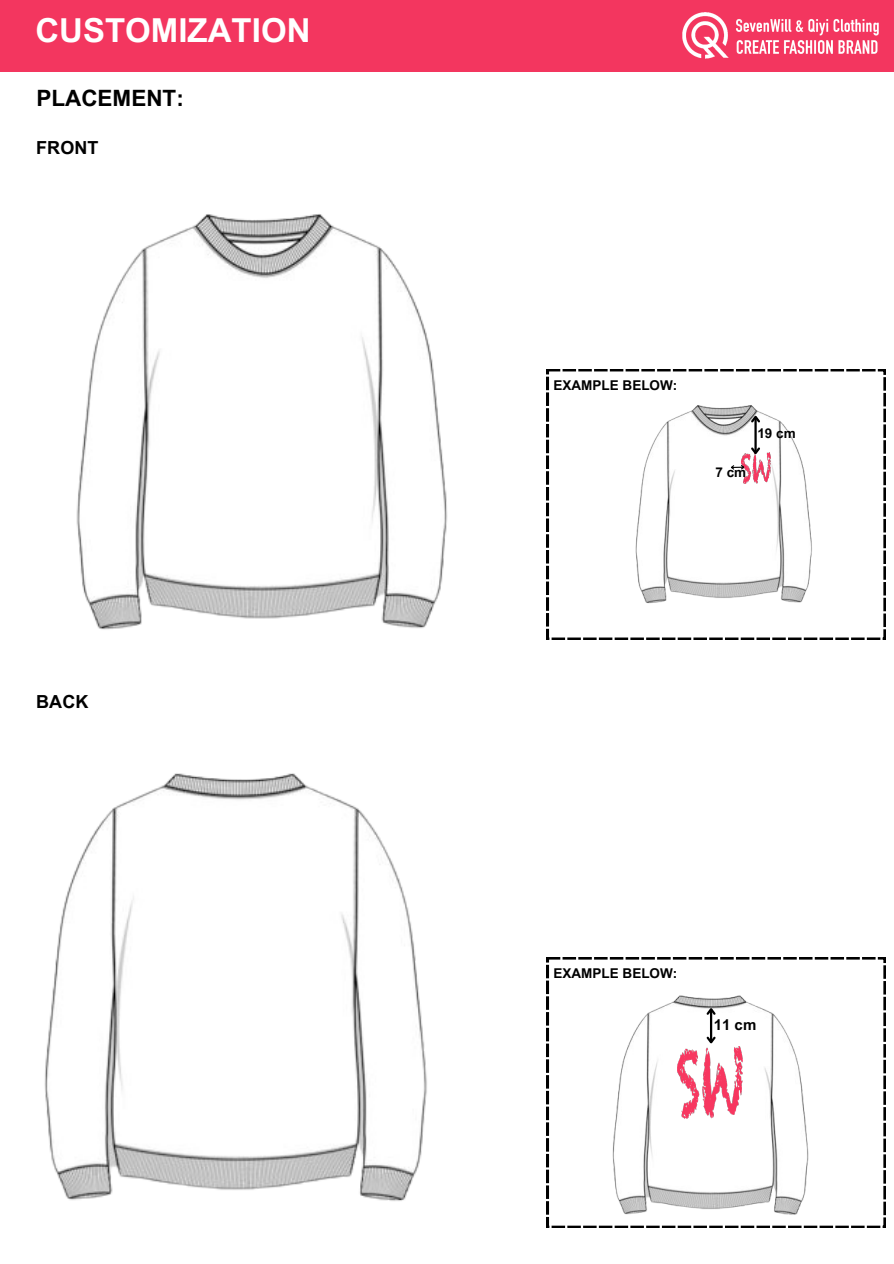
<style>
.page{position:relative;width:894px;height:1264px;background:#fff}
.page>*{position:absolute;margin:0;border:0;box-sizing:border-box;transform-origin:0 0}
.t1{font:700 33px "Arial MT Pro";color:#fff}
.t2{font:700 22.5px "Arial MT Pro";color:#000}
.t3{font:700 18px "Arial MT Pro";color:#000}
.t4{font:700 15px "Arial MT Pro";color:#000}
.t5{font:700 13.5px "Arial MT Pro";color:#000}
</style>
<div class="page">
<div style="left:0;top:0;width:893px;height:71px;background:#f3365f"></div>
<img style="left:76px;top:214px;width:372px;height:416px">
<img style="left:44px;top:773px;width:383px;height:428px">
<svg style="left:546px;top:369px;width:339px;height:270px"></svg>
<img style="left:740px;top:452px;width:30px;height:32px">
<hr style="left:754px;top:417px;width:2px;height:36px;background:#000">
<svg style="left:748px;top:445px;width:13px;height:12px"></svg>
<svg style="left:748px;top:413px;width:13px;height:11px"></svg>
<svg style="left:729px;top:464px;width:16px;height:7px"></svg>
<svg style="left:546px;top:957px;width:339px;height:270px"></svg>
<img style="left:677px;top:1046px;width:65px;height:72px">
<hr style="left:709px;top:1009px;width:3px;height:33px;background:#000">
<svg style="left:704px;top:1034px;width:13px;height:12px"></svg>
<svg style="left:704px;top:1005px;width:13px;height:11px"></svg>
<img style="left:682px;top:12px;width:197px;height:47px">
<h1 class="t1" style="left:35px;top:18px;width:276px">CUSTOMIZATION</h1>
<h2 class="t2" style="left:36px;top:90px;width:149px">PLACEMENT:</h2>
<h3 class="t3" style="left:36px;top:141px;width:63px">FRONT</h3>
<h3 class="t3" style="left:36px;top:694px;width:53px">BACK</h3>
<p class="t5" style="left:553px;top:380px;width:125px">EXAMPLE BELOW:</p>
<p class="t5" style="left:715px;top:467px;width:32px">7 cm</p>
<p class="t5" style="left:757px;top:428px;width:40px">19 cm</p>
<p class="t5" style="left:553px;top:968px;width:125px">EXAMPLE BELOW:</p>
<p class="t4" style="left:713px;top:1019px;width:44px">11 cm</p>
</div>
